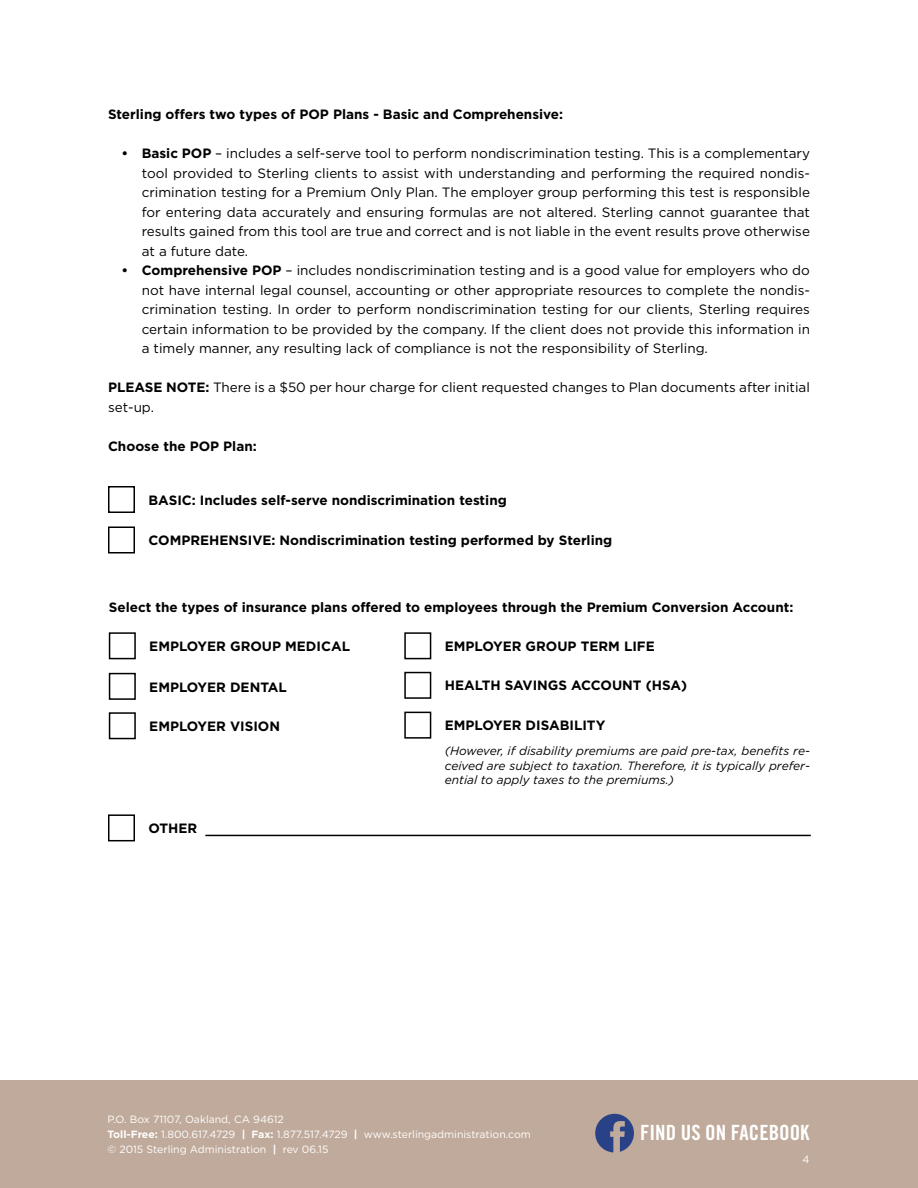
<style>
.page{position:relative;width:918px;height:1188px;background:#fff}
.page>*{position:absolute;margin:0;border:0;box-sizing:border-box;transform-origin:0 0}
.t1{font:21px "Trade Gothic Bold Cond Twenty";color:#fff}
.t2{font:13.5px/19.5px "Gotham";color:#000;text-align:justify}
.t3{font:700 13.5px "Gotham";color:#000}
.t4{font:italic 12px/14.4px "Gotham";color:#000;text-align:justify}
.t5{font:10.5px/15px "Gotham";color:#fff}
.s1{font-weight:700}
</style>
<div class="page">
<div style="left:0;top:1080px;width:918px;height:108px;background:#c0aa9b"></div>
<svg style="left:595px;top:1114px;width:39px;height:39px"></svg>
<div style="left:109px;top:632px;width:27px;height:27px;background:#fff;border:2px solid #000"></div>
<div style="left:404px;top:712px;width:27px;height:27px;background:#fff;border:2px solid #000"></div>
<div style="left:109px;top:673px;width:27px;height:27px;background:#fff;border:2px solid #000"></div>
<div style="left:404px;top:632px;width:27px;height:27px;background:#fff;border:2px solid #000"></div>
<div style="left:109px;top:712px;width:27px;height:27px;background:#fff;border:2px solid #000"></div>
<div style="left:404px;top:672px;width:27px;height:27px;background:#fff;border:2px solid #000"></div>
<div style="left:108px;top:486px;width:27px;height:27px;background:#fff;border:2px solid #000"></div>
<div style="left:108px;top:526px;width:27px;height:28px;background:#fff;border:2px solid #000"></div>
<div style="left:108px;top:814px;width:27px;height:27px;background:#fff;border:2px solid #000"></div>
<hr style="left:205px;top:835px;width:606px;height:1px;background:#000">
<p class="t3" style="left:108px;top:107px;width:457px">Sterling offers two types of POP Plans - Basic and Comprehensive:</p>
<p class="t2" style="left:142px;top:143px;width:670px;text-indent:-20px"><span class="s1">• Basic POP</span> – includes a self-serve tool to perform nondiscrimination testing. This is a complementary tool provided to Sterling clients to assist with understanding and performing the required nondis&shy;crimination testing for a Premium Only Plan. The employer group performing this test is responsible for entering data accurately and ensuring formulas are not altered. Sterling cannot guarantee that results gained from this tool are true and correct and is not liable in the event results prove otherwise at a future date.</p>
<p class="t2" style="left:142px;top:260px;width:670px;text-indent:-20px"><span class="s1">• Comprehensive POP</span> – includes nondiscrimination testing and is a good value for employers who do not have internal legal counsel, accounting or other appropriate resources to complete the nondis&shy;crimination testing. In order to perform nondiscrimination testing for our clients, Sterling requires certain information to be provided by the company. If the client does not provide this information in a timely manner, any resulting lack of compliance is not the responsibility of Sterling.</p>
<p class="t2" style="left:108px;top:377px;width:704px"><span class="s1">PLEASE NOTE:</span> There is a $50 per hour charge for client requested changes to Plan documents after initial set-up.</p>
<p class="t3" style="left:108px;top:438px;width:150px">Choose the POP Plan:</p>
<p class="t3" style="left:148px;top:492px;width:360px">BASIC: Includes self-serve nondiscrimination testing</p>
<p class="t3" style="left:148px;top:533px;width:465px">COMPREHENSIVE: Nondiscrimination testing performed by Sterling</p>
<p class="t3" style="left:109px;top:599px;width:686px">Select the types of insurance plans offered to employees through the Premium Conversion Account:</p>
<p class="t3" style="left:149px;top:638px;width:202px">EMPLOYER GROUP MEDICAL</p>
<p class="t3" style="left:445px;top:638px;width:211px">EMPLOYER GROUP TERM LIFE</p>
<p class="t3" style="left:149px;top:679px;width:139px">EMPLOYER DENTAL</p>
<p class="t3" style="left:149px;top:718px;width:132px">EMPLOYER VISION</p>
<p class="t3" style="left:148px;top:821px;width:50px">OTHER</p>
<p class="t3" style="left:445px;top:678px;width:244px">HEALTH SAVINGS ACCOUNT (HSA)</p>
<p class="t3" style="left:445px;top:718px;width:162px">EMPLOYER DISABILITY</p>
<p class="t4" style="left:445px;top:744px;width:367px">(However, if disability premiums are paid pre-tax, benefits re&shy;ceived are subject to taxation. Therefore, it is typically prefer&shy;ential to apply taxes to the premiums.)</p>
<p class="t5" style="left:108px;top:1112px;width:425px">P.O. Box 71107, Oakland, CA 94612<br><span class="s1">Toll-Free:</span> 1.800.617.4729 <span class="s1">| Fax:</span> 1.877.517.4729 <span class="s1">|</span> www.sterlingadministration.com © 2015 Sterling Administration <span class="s1">|</span> rev 06.15</p>
<h1 class="t1" style="left:640px;top:1120px;width:171px">FIND US ON FACEBOOK</h1>
<p class="t5" style="left:802px;top:1152px;width:9px">4</p>
</div>
